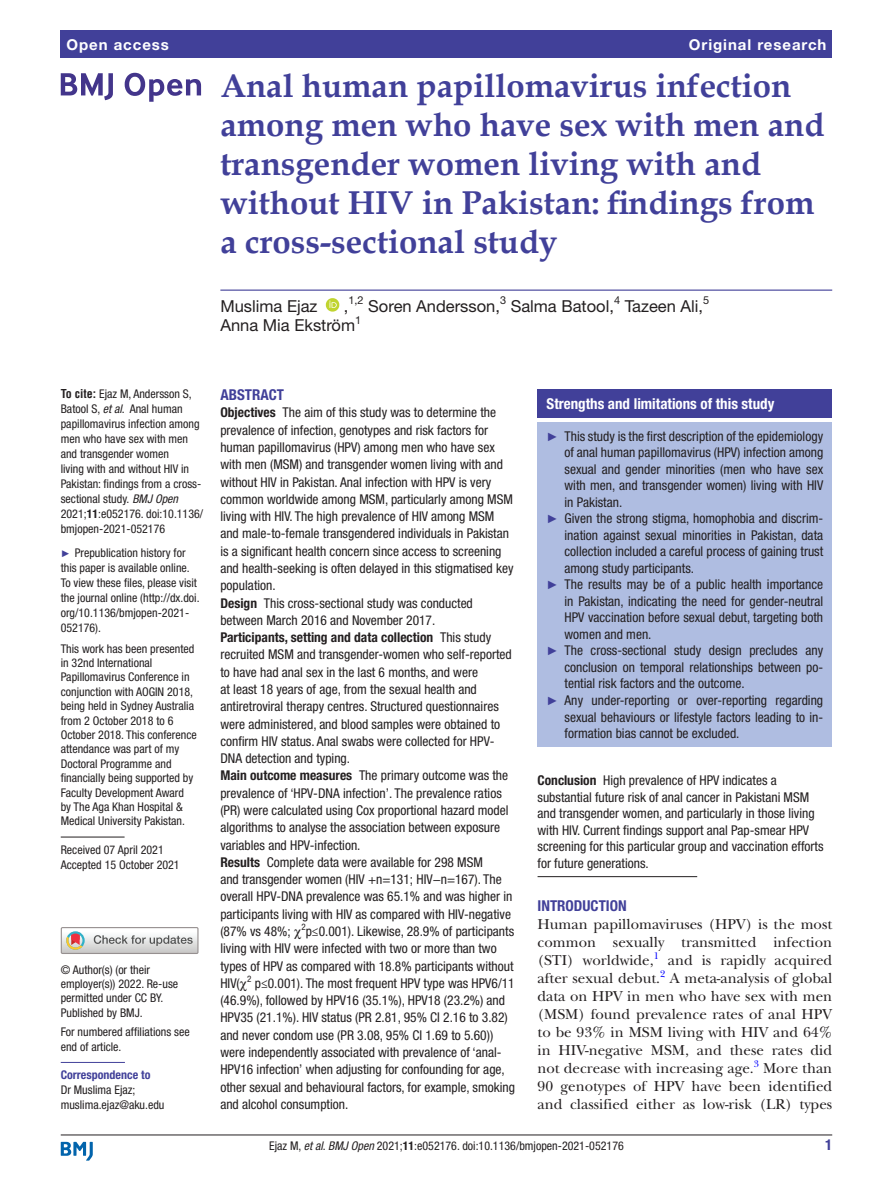
<style>
.page{position:relative;width:893px;height:1191px;background:#fff}
.page>*{position:absolute;margin:0;border:0;box-sizing:border-box;transform-origin:0 0}
.t1{font:700 33px/39px "Book Antiqua";color:#414099}
.t2{font:16.5px "Helvetica Neue LT Std";color:#231f20}
.t3{font:15px/18px "New Baskerville";color:#231f20;text-align:justify}
.t4{font:700 condensed 15px "Helvetica Neue LT Std";color:#fff}
.t5{font:700 15px "Helvetica Neue LT Std";letter-spacing:.065em;color:#fff}
.t6{font:700 condensed 15px "Helvetica Neue LT Std";color:#414099}
.t7{font:condensed 13.5px/17.2px "Helvetica Neue LT Std";color:#231f20}
.t8{font:condensed 12px/15px "Helvetica Neue LT Std";color:#231f20}
.t9{font:700 condensed 12px "Helvetica Neue LT Std";color:#414099}
.t10{font:10.95px "Helvetica Neue LT Std";color:#231f20}
.t11{font:9.9px "New Baskerville";color:#00f}
.t12{font:condensed 9px "Helvetica Neue LT Std";color:#231f20}
.s1{font-family:"Helvetica LT Std";font-weight:700}
.s2{font-style:italic}
.s3{font-weight:700}
.s4{font-family:"Arial";font-stretch:normal;font-size:9.75px;color:#414099}
.s5{font-family:"Arial";font-stretch:normal;font-size:12px;color:#414099}
</style>
<div class="page">
<hr style="left:61px;top:1134px;width:771px;height:1px;background:#231f20">
<svg style="left:61px;top:1141px;width:32px;height:19px"></svg>
<div style="left:61px;top:31px;width:771px;height:27px;background:#414099"></div>
<hr style="left:220px;top:289px;width:612px;height:2px;background:#414099">
<svg style="left:326px;top:298px;width:13px;height:14px"></svg>
<hr style="left:61px;top:836px;width:64px;height:1px;background:#231f20">
<hr style="left:61px;top:1062px;width:64px;height:1px;background:#414099">
<svg style="left:61px;top:73px;width:52px;height:27px"></svg>
<svg style="left:125px;top:73px;width:76px;height:29px"></svg>
<div style="left:61px;top:927px;width:138px;height:27px;border:1px solid #969090"></div>
<svg style="left:61px;top:927px;width:137px;height:26px"></svg>
<hr style="left:538px;top:876px;width:159px;height:1px;background:#231f20">
<div style="left:538px;top:389px;width:294px;height:29px;background:#414099"></div>
<div style="left:538px;top:422px;width:294px;height:325px;background:#afbde1"></div>
<p class="t5" style="left:66px;top:35px;width:104px">Open access</p>
<p class="t5" style="left:689px;top:35px;width:139px">Original research</p>
<h1 class="t1" style="left:220px;top:66px;width:606px">Anal human papillomavirus infection among men who have sex with men and transgender women living with and without HIV in Pakistan: findings from a cross-sectional study</h1>
<p class="t2" style="left:220px;top:296px;width:99px">Muslima Ejaz</p>
<p class="t2" style="left:344px;top:296px;width:6px">,</p>
<p class="t10" style="left:348px;top:294px;width:17px">1,2</p>
<p class="t2" style="left:368px;top:296px;width:133px">Soren Andersson,</p>
<p class="t10" style="left:500px;top:294px;width:8px">3</p>
<p class="t2" style="left:511px;top:296px;width:105px">Salma Batool,</p>
<p class="t10" style="left:614px;top:294px;width:8px">4</p>
<p class="t2" style="left:625px;top:296px;width:80px">Tazeen Ali,</p>
<p class="t10" style="left:703px;top:294px;width:8px">5</p>
<p class="t2" style="left:220px;top:315px;width:136px">Anna Mia Ekström</p>
<p class="t10" style="left:355px;top:313px;width:8px">1</p>
<p class="t8" style="left:61px;top:386px;width:144px"><span class="s1">To cite:</span> Ejaz M, Andersson S,<br>Batool S, <span class="s2">et al</span>. Anal human papillomavirus infection among men who have sex with men and transgender women<br>living with and without HIV in<br>Pakistan: findings from a cross&shy;sectional study. <span class="s2">BMJ Open<br></span>2021;<span class="s3">11</span>:e052176. doi:10.1136/ bmjopen-2021-052176</p>
<p class="t8" style="left:61px;top:545px;width:140px"><span class="s4">►</span> Prepublication history for this paper is available online.<br>To view these files, please visit the journal online (http://dx.doi. org/10.1136/bmjopen-2021-<br>052176).</p>
<p class="t8" style="left:61px;top:641px;width:138px;line-height:14.4px">This work has been presented in 32nd International<br>Papillomavirus Conference in conjunction with AOGIN 2018, being held in Sydney Australia from 2 October 2018 to 6<br>October 2018. This conference attendance was part of my<br>Doctoral Programme and financially being supported by<br>Faculty Development Award by The Aga Khan Hospital &amp;<br>Medical University Pakistan.</p>
<p class="t8" style="left:61px;top:842px;width:120px">Received 07 April 2021<br>Accepted 15 October 2021</p>
<p class="t8" style="left:61px;top:962px;width:119px;line-height:14.4px">© Author(s) (or their employer(s)) 2022. Re-use permitted under CC BY.<br>Published by BMJ.</p>
<p class="t8" style="left:61px;top:1024px;width:130px">For numbered affiliations see end of article.</p>
<p class="t9" style="left:61px;top:1067px;width:91px">Correspondence to</p>
<p class="t8" style="left:61px;top:1082px;width:105px">Dr Muslima Ejaz; muslima.ejaz@aku.edu</p>
<p class="t6" style="left:220px;top:386px;width:65px">ABSTRACT</p>
<p class="t7" style="left:220px;top:404px;width:295px"><span class="s3">Objectives</span> The aim of this study was to determine the prevalence of infection, genotypes and risk factors for human papillomavirus (HPV) among men who have sex with men (MSM) and transgender women living with and without HIV in Pakistan. Anal infection with HPV is very common worldwide among MSM, particularly among MSM living with HIV. The high prevalence of HIV among MSM and male-to-female transgendered individuals in Pakistan is a significant health concern since access to screening and health-seeking is often delayed in this stigmatised key population.<br><span class="s3">Design</span> This cross-sectional study was conducted between March 2016 and November 2017.<br><span class="s3">Participants, setting and data collection</span> This study recruited MSM and transgender-women who self-reported to have had anal sex in the last 6 months, and were<br>at least 18 years of age, from the sexual health and antiretroviral therapy centres. Structured questionnaires were administered, and blood samples were obtained to confirm HIV status. Anal swabs were collected for HPV-DNA detection and typing.<br><span class="s3">Main outcome measures</span> The primary outcome was the prevalence of ‘HPV-DNA infection’. The prevalence ratios (PR) were calculated using Cox proportional hazard model algorithms to analyse the association between exposure variables and HPV-infection.<br><span class="s3">Results</span> Complete data were available for 298 MSM<br>and transgender women (HIV +n=131; HIV−n=167). The overall HPV-DNA prevalence was 65.1% and was higher in participants living with HIV as compared with HIV-negative (87% vs 48%;</p>
<p class="t12" style="left:301px;top:921px;width:6px">2</p>
<p class="t7" style="left:220px;top:922px;width:295px;text-indent:85px">p≤0.001). Likewise, 28.9% of participants living with HIV were infected with two or more than two types of HPV as compared with 18.8% participants without HIV(</p>
<p class="t12" style="left:247px;top:973px;width:6px">2</p>
<p class="t7" style="left:220px;top:974px;width:296px;text-indent:34px">p≤0.001). The most frequent HPV type was HPV6/11 (46.9%), followed by HPV16 (35.1%), HPV18 (23.2%) and HPV35 (21.1%). HIV status (PR 2.81, 95% CI 2.16 to 3.82) and never condom use (PR 3.08, 95% CI 1.69 to 5.60)) were independently associated with prevalence of ‘anal-HPV16 infection’ when adjusting for confounding for age, other sexual and behavioural factors, for example, smoking and alcohol consumption.</p>
<p class="t4" style="left:547px;top:395px;width:229px">Strengths and limitations of this study</p>
<p class="t7" style="left:547px;top:427px;width:278px"><span class="s5">►</span> This study is the first description of the epidemiology</p>
<p class="t7" style="left:565px;top:444px;width:260px">of anal human papillomavirus (HPV) infection among</p>
<p class="t7" style="left:565px;top:460px;width:260px">sexual and gender minorities (men who have sex</p>
<p class="t7" style="left:565px;top:477px;width:260px">with men, and transgender women) living with HIV</p>
<p class="t7" style="left:565px;top:493px;width:59px">in Pakistan.</p>
<p class="t7" style="left:547px;top:510px;width:278px"><span class="s5">►</span> Given the strong stigma, homophobia and discrim-</p>
<p class="t7" style="left:565px;top:526px;width:260px">ination against sexual minorities in Pakistan, data</p>
<p class="t7" style="left:565px;top:543px;width:260px">collection included a careful process of gaining trust</p>
<p class="t7" style="left:565px;top:559px;width:131px">among study participants.</p>
<p class="t7" style="left:547px;top:576px;width:278px"><span class="s5">►</span> The results may be of a public health importance</p>
<p class="t7" style="left:565px;top:592px;width:260px">in Pakistan, indicating the need for gender-neutral</p>
<p class="t7" style="left:565px;top:609px;width:260px">HPV vaccination before sexual debut, targeting both</p>
<p class="t7" style="left:565px;top:625px;width:88px">women and men.</p>
<p class="t7" style="left:547px;top:642px;width:278px"><span class="s5">►</span> The cross-sectional study design precludes any</p>
<p class="t7" style="left:565px;top:658px;width:260px">conclusion on temporal relationships between po-</p>
<p class="t7" style="left:565px;top:675px;width:182px">tential risk factors and the outcome.</p>
<p class="t7" style="left:547px;top:691px;width:278px"><span class="s5">►</span> Any under-reporting or over-reporting regarding</p>
<p class="t7" style="left:565px;top:708px;width:260px">sexual behaviours or lifestyle factors leading to in-</p>
<p class="t7" style="left:565px;top:724px;width:176px">formation bias cannot be excluded.</p>
<p class="t7" style="left:538px;top:772px;width:287px;line-height:16.5px"><span class="s3">Conclusion</span> High prevalence of HPV indicates a substantial future risk of anal cancer in Pakistani MSM and transgender women, and particularly in those living with HIV. Current findings support anal Pap-smear HPV screening for this particular group and vaccination efforts for future generations.</p>
<p class="t6" style="left:538px;top:897px;width:91px">INTRODUCTION</p>
<p class="t3" style="left:538px;top:915px;width:296px">Human papillomaviruses (HPV) is the most common sexually transmitted infection (STI) worldwide,</p>
<p class="t11" style="left:654px;top:949px;width:7px">1</p>
<p class="t3" style="left:668px;top:951px;width:166px">and is rapidly acquired</p>
<p class="t3" style="left:538px;top:969px;width:124px">after sexual debut.</p>
<p class="t11" style="left:660px;top:967px;width:7px">2</p>
<p class="t3" style="left:538px;top:969px;width:296px;text-indent:132px">A meta-analysis of global data on HPV in men who have sex with men (MSM) found prevalence rates of anal HPV to be 93% in MSM living with HIV and 64% in HIV-negative MSM, and these rates did not decrease with increasing age.<sup>3</sup> More than 90 genotypes of HPV have been identified and classified either as low-risk (LR) types</p>
<p class="t8" style="left:269px;top:1137px;width:356px">Ejaz M, <span class="s2">et al</span>. <span class="s2">BMJ Open</span> 2021;<span class="s3">11</span>:e052176. doi:10.1136/bmjopen-2021-052176</p>
<p class="t6" style="left:825px;top:1135px;width:9px">1</p>
</div>
